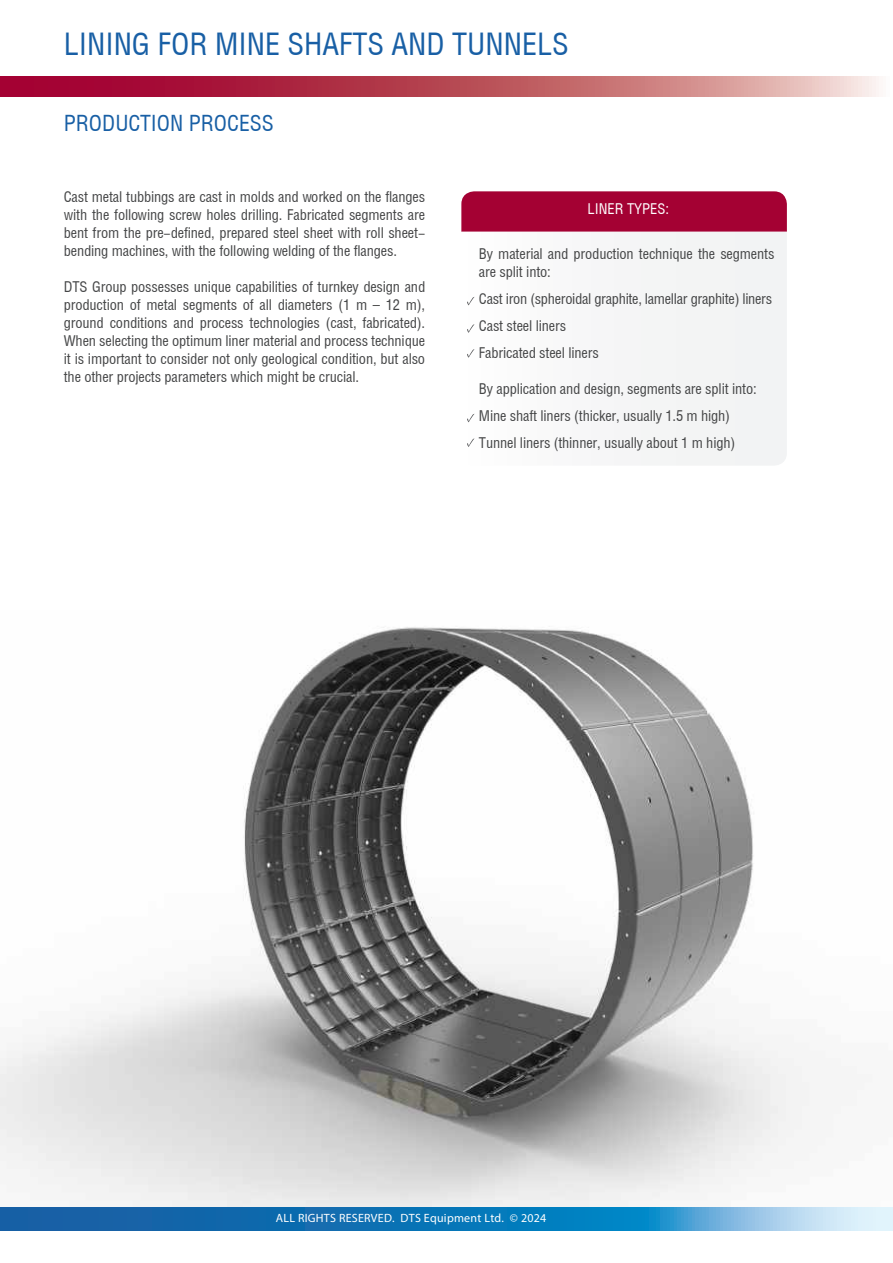
<style>
.page{position:relative;width:893px;height:1263px;background:#fff}
.page>*{position:absolute;margin:0;border:0;box-sizing:border-box;transform-origin:0 0}
.t1{font:31.2px "Helios Cond";color:#185fa5}
.t2{font:22.5px "Helios Cond";color:#185fa5}
.t3{font:15px/18px "Helios Cond";letter-spacing:-.01em;color:#454647}
.t4{font:15px "Helios Cond";color:#fff}
.t5{font:12px "Myriad Pro";letter-spacing:.02em;color:#fff}
</style>
<div class="page">
<svg style="left:0;top:1208px;width:893px;height:22px;background:#3287c0"></svg>
<svg style="left:0;top:77px;width:879px;height:20px;background:#bd5364"></svg>
<div style="left:461px;top:191px;width:326px;height:41px;background:#a40133"></div>
<div style="left:468px;top:232px;width:319px;height:233px;background:#f5f5f6"></div>
<svg style="left:467px;top:324px;width:7px;height:9px"></svg>
<svg style="left:467px;top:297px;width:7px;height:8px"></svg>
<svg style="left:467px;top:349px;width:7px;height:9px"></svg>
<svg style="left:467px;top:438px;width:7px;height:9px"></svg>
<img style="left:0;top:627px;width:810px;height:579px">
<svg style="left:467px;top:414px;width:7px;height:8px"></svg>
<h1 class="t1" style="left:64px;top:27px;width:507px">LINING FOR MINE SHAFTS AND TUNNELS</h1>
<h2 class="t2" style="left:64px;top:111px;width:212px">PRODUCTION PROCESS</h2>
<p class="t3" style="left:64px;top:188px;width:363px;text-align:justify">Cast metal tubbings are cast in molds and worked on the flanges with the following screw holes drilling. Fabricated segments are bent from the pre-defined, prepared steel sheet with roll sheet&shy;bending machines, with the following welding of the flanges.</p>
<p class="t3" style="left:64px;top:278px;width:363px;text-align:justify">DTS Group possesses unique capabilities of turnkey design and production of metal segments of all diameters (1 m – 12 m), ground conditions and process technologies (cast, fabricated).<br>When selecting the optimum liner material and process technique it is important to consider not only geological condition, but also the other projects parameters which might be crucial.</p>
<p class="t4" style="left:587px;top:200px;width:83px">LINER TYPES:</p>
<p class="t3" style="left:479px;top:245px;width:297px">By material and production technique the segments are split into:</p>
<p class="t3" style="left:479px;top:285px;width:295px;line-height:27px">Cast iron (spheroidal graphite, lamellar graphite) liners<br>Cast steel liners<br>Fabricated steel liners</p>
<p class="t3" style="left:479px;top:375px;width:279px;line-height:27px">By application and design, segments are split into:<br>Mine shaft liners (thicker, usually 1.5 m high)<br>Tunnel liners (thinner, usually about 1 m high)</p>
<p class="t5" style="left:276px;top:1210px;width:272px">ALL RIGHTS RESERVED. DTS Equipment Ltd. © 2024</p>
</div>
